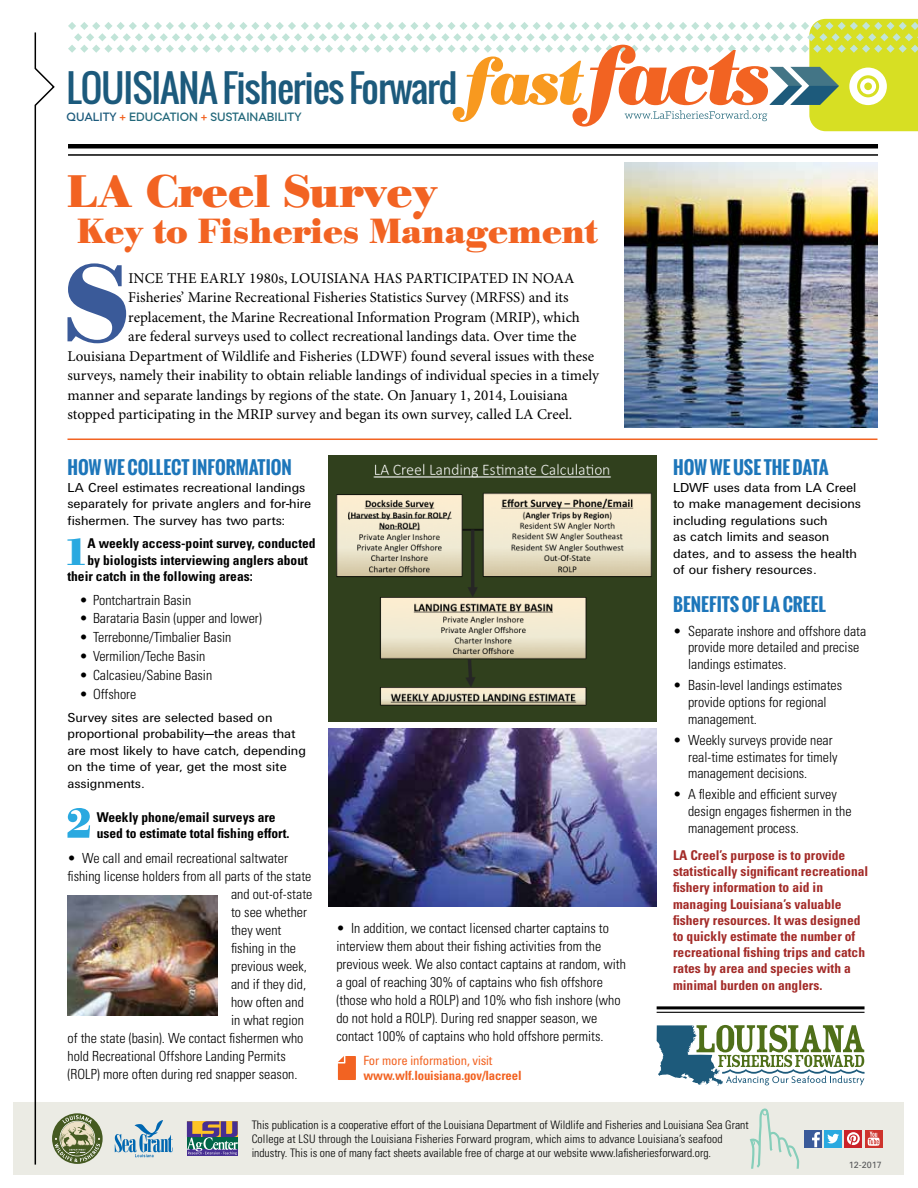
<style>
.page{position:relative;width:918px;height:1188px;background:#fff}
.page>*{position:absolute;margin:0;border:0;box-sizing:border-box;transform-origin:0 0}
.t1{font:700 107.7px "Bodoni BE";color:#3a5a99}
.t2{font:700 45px "Bodoni BE";color:#f26322}
.t3{font:700 37.65px "Bodoni BE";color:#2aa9e0}
.t4{font:37.5px "Oswald";letter-spacing:-.025em;color:#1c5a7c}
.t5{font:700 34.5px "Bodoni BE";color:#f26322}
.t6{font:700 18px "Oswald";color:#1d76ba}
.t7{font:15px "Minion Pro";color:#000}
.t8{font:300 condensed 13.95px/16.8px "Univers";color:#000}
.t9{font:13.5px/16.5px "Univers DTC";color:#000}
.t10{font:700 condensed 13.5px/16.2px "Univers";color:#a32b28}
.t11{font:700 condensed 13.5px/16.5px "Univers";color:#000}
.t12{font:700 condensed 12.75px "Univers";letter-spacing:-.01em;color:#f26322}
.t13{font:condensed 12.75px "Univers";letter-spacing:-.01em;color:#f26322}
.t14{font:500 12px "Soin Sans Pro";color:#22687a}
.t15{font:300 condensed 11.7px/14.1px "Univers";color:#000}
.t16{font:9px "Univers";color:#58595b}
.s1{color:#1c5a7c}
.s2{color:#f26322}
</style>
<div class="page">
<div style="left:14px;top:1102px;width:890px;height:73px;background:#ebebe4"></div>
<img style="left:34px;top:19px;width:884px;height:1150px">
<h3 class="t4" style="left:67px;top:59px;width:393px">LOUISIANA Fisheries Forward</h3>
<p class="t14" style="left:67px;top:110px;width:236px"><span class="s1">QUALITY</span> <span class="s2">+</span> EDUCATION <span class="s2">+</span> SUSTAINABILITY</p>
<h2 class="t2" style="left:68px;top:164px;width:372px">LA Creel Survey</h2>
<h3 class="t5" style="left:78px;top:210px;width:521px">Key to Fisheries Management</h3>
<h1 class="t1" style="left:63px;top:239px;width:67px">S</h1>
<p class="t7" style="left:128px;top:268px;width:448px">INCE THE EARLY 1980s, LOUISIANA HAS PARTICIPATED IN NOAA</p>
<p class="t7" style="left:128px;top:288px;width:442px">Fisheries’ Marine Recreational Fisheries Statistics Survey (MRFSS) and its</p>
<p class="t7" style="left:128px;top:307px;width:453px">replacement, the Marine Recreational Information Program (MRIP), which</p>
<p class="t7" style="left:128px;top:327px;width:450px">are federal surveys used to collect recreational landings data. Over time the</p>
<p class="t7" style="left:68px;top:346px;width:528px">Louisiana Department of Wildlife and Fisheries (LDWF) found several issues with these</p>
<p class="t7" style="left:68px;top:366px;width:533px">surveys, namely their inability to obtain reliable landings of individual species in a timely</p>
<p class="t7" style="left:68px;top:385px;width:502px">manner and separate landings by regions of the state. On January 1, 2014, Louisiana</p>
<p class="t7" style="left:68px;top:405px;width:506px">stopped participating in the MRIP survey and began its own survey, called LA Creel.</p>
<p class="t6" style="left:68px;top:454px;width:226px">HOW WE COLLECT INFORMATION</p>
<p class="t9" style="left:68px;top:479px;width:245px">LA Creel estimates recreational landings separately for private anglers and for-hire fishermen. The survey has two parts:</p>
<h3 class="t3" style="left:65px;top:529px;width:24px">1</h3>
<p class="t11" style="left:87px;top:535px;width:230px">A weekly access-point survey, conducted</p>
<p class="t11" style="left:87px;top:551px;width:222px">by biologists interviewing anglers about</p>
<p class="t11" style="left:67px;top:568px;width:187px">their catch in the following areas:</p>
<p class="t8" style="left:80px;top:591px;width:113px">• Pontchartrain Basin</p>
<p class="t8" style="left:80px;top:610px;width:184px">• Barataria Basin (upper and lower)</p>
<p class="t8" style="left:80px;top:629px;width:153px">• Terrebonne/Timbalier Basin</p>
<p class="t8" style="left:80px;top:648px;width:127px">• Vermilion/Teche Basin</p>
<p class="t8" style="left:80px;top:667px;width:134px">• Calcasieu/Sabine Basin</p>
<p class="t8" style="left:80px;top:686px;width:58px">• Offshore</p>
<p class="t9" style="left:68px;top:709px;width:240px">Survey sites are selected based on proportional probability—the areas that are most likely to have catch, depending on the time of year, get the most site assignments.</p>
<p class="t11" style="left:97px;top:809px;width:194px">Weekly phone/email surveys are used to estimate total fishing effort.</p>
<p class="t8" style="left:68px;top:849px;width:222px">• We call and email recreational saltwater</p>
<p class="t8" style="left:68px;top:867px;width:245px">fishing license holders from all parts of the state</p>
<p class="t8" style="left:231px;top:885px;width:83px">and out-of-state</p>
<p class="t8" style="left:231px;top:903px;width:77px">to see whether</p>
<p class="t8" style="left:231px;top:921px;width:52px">they went</p>
<p class="t8" style="left:231px;top:939px;width:67px">fishing in the</p>
<p class="t8" style="left:231px;top:957px;width:77px">previous week,</p>
<p class="t8" style="left:231px;top:975px;width:77px">and if they did,</p>
<p class="t8" style="left:231px;top:993px;width:74px">how often and</p>
<p class="t8" style="left:231px;top:1011px;width:74px">in what region</p>
<p class="t8" style="left:68px;top:1029px;width:238px">of the state (basin). We contact fishermen who</p>
<p class="t8" style="left:68px;top:1047px;width:220px">hold Recreational Offshore Landing Permits</p>
<p class="t8" style="left:68px;top:1065px;width:232px">(ROLP) more often during red snapper season.</p>
<p class="t8" style="left:336px;top:919px;width:291px;line-height:18px">• In addition, we contact licensed charter captains to interview them about their fishing activities from the previous week. We also contact captains at random, with a goal of reaching 30% of captains who fish offshore (those who hold a ROLP) and 10% who fish inshore (who do not hold a ROLP). During red snapper season, we contact 100% of captains who hold offshore permits.</p>
<p class="t13" style="left:363px;top:1052px;width:131px">For more information, visit</p>
<p class="t12" style="left:363px;top:1067px;width:160px">www.wlf.louisiana.gov/lacreel</p>
<p class="t6" style="left:673px;top:454px;width:157px">HOW WE USE THE DATA</p>
<p class="t9" style="left:673px;top:479px;width:189px">LDWF uses data from LA Creel to make management decisions including regulations such<br>as catch limits and season dates, and to assess the health of our fishery resources.</p>
<p class="t6" style="left:673px;top:591px;width:154px">BENEFITS OF LA CREEL</p>
<p class="t8" style="left:688px;top:622px;width:180px;text-indent:-15px">• Separate inshore and offshore data provide more detailed and precise landings estimates.</p>
<p class="t8" style="left:688px;top:677px;width:156px;text-indent:-15px">• Basin-level landings estimates provide options for regional management.</p>
<p class="t8" style="left:688px;top:731px;width:151px;text-indent:-15px">• Weekly surveys provide near real-time estimates for timely management decisions.</p>
<p class="t8" style="left:688px;top:786px;width:165px;text-indent:-15px">• A flexible and efficient survey design engages fishermen in the management process.</p>
<p class="t10" style="left:673px;top:847px;width:197px">LA Creel’s purpose is to provide statistically significant recreational fishery information to aid in managing Louisiana’s valuable fishery resources. It was designed to quickly estimate the number of recreational fishing trips and catch rates by area and species with a minimal burden on anglers.</p>
<p class="t15" style="left:252px;top:1118px;width:498px">This publication is a cooperative effort of the Louisiana Department of Wildlife and Fisheries and Louisiana Sea Grant<br>College at LSU through the Louisiana Fisheries Forward program, which aims to advance Louisiana’s seafood industry. This is one of many fact sheets available free of charge at our website www.lafisheriesforward.org.</p>
<p class="t16" style="left:849px;top:1159px;width:35px">12-2017</p>
</div>
